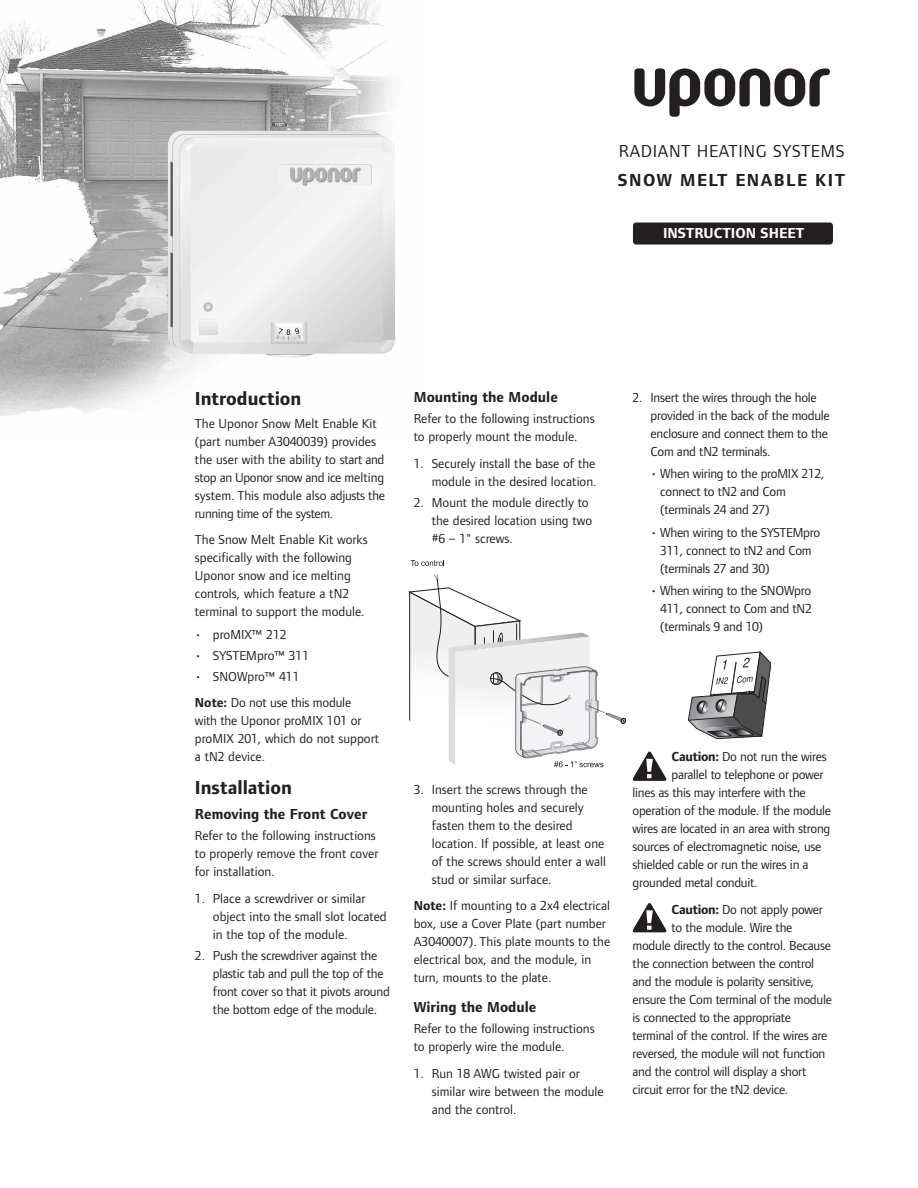
<style>
.page{position:relative;width:918px;height:1188px;background:#fff}
.page>*{position:absolute;margin:0;border:0;box-sizing:border-box;transform-origin:0 0}
.t1{font:700 19.5px "Foundry Form Sans";color:#231f20}
.t2{font:18px "Foundry Form Sans";letter-spacing:.035em;color:#231f20}
.t3{font:700 18px "Foundry Form Sans";letter-spacing:.08em;color:#231f20}
.t4{font:700 15px "Foundry Form Sans";color:#231f20}
.t5{font:700 15px "Foundry Form Sans";color:#fff}
.t6{font:13.5px/18px "Foundry Form Sans";letter-spacing:-.015em;color:#231f20}
.s1{font-weight:700}
</style>
<div class="page">
<img style="left:0;top:0;width:393px;height:416px">
<div style="left:633px;top:223px;width:200px;height:22px;background:#231f20;border-radius:3px"></div>
<svg style="left:634px;top:68px;width:196px;height:49px"></svg>
<img style="left:168px;top:131px;width:227px;height:227px">
<svg style="left:410px;top:574px;width:216px;height:193px"></svg>
<svg style="left:411px;top:560px;width:33px;height:6px"></svg>
<svg style="left:688px;top:652px;width:83px;height:87px"></svg>
<svg style="left:633px;top:751px;width:33px;height:30px"></svg>
<svg style="left:633px;top:903px;width:33px;height:29px"></svg>
<h2 class="t2" style="left:619px;top:144px;width:227px">RADIANT HEATING SYSTEMS</h2>
<h2 class="t3" style="left:618px;top:174px;width:229px">SNOW MELT ENABLE KIT</h2>
<p class="t5" style="left:663px;top:228px;width:143px">INSTRUCTION SHEET</p>
<h1 class="t1" style="left:195px;top:391px;width:108px">Introduction</h1>
<p class="t6" style="left:195px;top:415px;width:192px">The Uponor Snow Melt Enable Kit (part number A3040039) provides the user with the ability to start and stop an Uponor snow and ice melting system. This module also adjusts the running time of the system.</p>
<p class="t6" style="left:195px;top:532px;width:174px">The Snow Melt Enable Kit works specifically with the following<br>Uponor snow and ice melting controls, which feature a tN2 terminal to support the module.</p>
<p class="t6" style="left:195px;top:626px;width:93px">• proMIX™ 212</p>
<p class="t6" style="left:195px;top:647px;width:116px">• SYSTEMpro™ 311</p>
<p class="t6" style="left:195px;top:664px;width:158px;line-height:26.5px">• SNOWpro™ 411<br><span class="s1">Note:</span> Do not use this module</p>
<p class="t6" style="left:195px;top:713px;width:186px">with the Uponor proMIX 101 or proMIX 201, which do not support a tN2 device.</p>
<h1 class="t1" style="left:195px;top:780px;width:99px">Installation</h1>
<p class="t4" style="left:195px;top:808px;width:174px">Removing the Front Cover</p>
<p class="t6" style="left:195px;top:828px;width:185px">Refer to the following instructions to properly remove the front cover for installation.</p>
<p class="t6" style="left:213px;top:890px;width:175px;text-indent:-18px">1. Place a screwdriver or similar object into the small slot located in the top of the module.</p>
<p class="t6" style="left:213px;top:947px;width:178px;text-indent:-18px">2. Push the screwdriver against the plastic tab and pull the top of the front cover so that it pivots around the bottom edge of the module.</p>
<p class="t4" style="left:414px;top:391px;width:146px">Mounting the Module</p>
<p class="t6" style="left:414px;top:411px;width:182px">Refer to the following instructions to properly mount the module.</p>
<p class="t6" style="left:414px;top:455px;width:184px;text-align:right">1. Securely install the base of the module in the desired location.</p>
<p class="t6" style="left:432px;top:494px;width:162px;text-indent:-18px">2. Mount the module directly to the desired location using two #6 – 1" screws.</p>
<p class="t6" style="left:651px;top:390px;width:181px;text-indent:-18px">2. Insert the wires through the hole provided in the back of the module enclosure and connect them to the<br>Com and tN2 terminals.</p>
<p class="t6" style="left:660px;top:466px;width:166px;text-indent:-10px">• When wiring to the proMIX 212, connect to tN2 and Com (terminals 24 and 27)</p>
<p class="t6" style="left:660px;top:524px;width:161px;text-indent:-10px">• When wiring to the SYSTEMpro<br>311, connect to tN2 and Com (terminals 27 and 30)</p>
<p class="t6" style="left:660px;top:582px;width:153px;text-align:justify;text-indent:-10px">• When wiring to the SNOWpro 411, connect to Com and tN2 (terminals 9 and 10)</p>
<p class="t6" style="left:432px;top:781px;width:176px;text-indent:-18px">3. Insert the screws through the mounting holes and securely fasten them to the desired location. If possible, at least one of the screws should enter a wall stud or similar surface.</p>
<p class="t6" style="left:414px;top:898px;width:198px"><span class="s1">Note:</span> If mounting to a 2x4 electrical box, use a Cover Plate (part number A3040007). This plate mounts to the electrical box, and the module, in turn, mounts to the plate.</p>
<p class="t4" style="left:414px;top:1001px;width:124px">Wiring the Module</p>
<p class="t6" style="left:414px;top:1021px;width:182px">Refer to the following instructions to properly wire the module.</p>
<p class="t6" style="left:432px;top:1065px;width:174px;text-indent:-18px">1. Run 18 AWG twisted pair or similar wire between the module and the control.</p>
<p class="t6" style="left:672px;top:749px;width:157px"><span class="s1">Caution:</span> Do not run the wires</p>
<p class="t6" style="left:672px;top:767px;width:153px">parallel to telephone or power</p>
<p class="t6" style="left:633px;top:785px;width:175px">lines as this may interfere with the</p>
<p class="t6" style="left:633px;top:803px;width:200px">operation of the module. If the module</p>
<p class="t6" style="left:633px;top:821px;width:199px">wires are located in an area with strong</p>
<p class="t6" style="left:633px;top:839px;width:190px">sources of electromagnetic noise, use</p>
<p class="t6" style="left:633px;top:857px;width:178px">shielded cable or run the wires in a</p>
<p class="t6" style="left:633px;top:875px;width:127px">grounded metal conduit.</p>
<p class="t6" style="left:672px;top:901px;width:153px"><span class="s1">Caution:</span> Do not apply power</p>
<p class="t6" style="left:672px;top:919px;width:122px">to the module. Wire the</p>
<p class="t6" style="left:633px;top:937px;width:200px">module directly to the control. Because</p>
<p class="t6" style="left:633px;top:955px;width:183px">the connection between the control</p>
<p class="t6" style="left:633px;top:973px;width:183px">and the module is polarity sensitive,</p>
<p class="t6" style="left:633px;top:991px;width:201px">ensure the Com terminal of the module</p>
<p class="t6" style="left:633px;top:1009px;width:160px">is connected to the appropriate</p>
<p class="t6" style="left:633px;top:1027px;width:196px">terminal of the control. If the wires are</p>
<p class="t6" style="left:633px;top:1045px;width:194px">reversed, the module will not function</p>
<p class="t6" style="left:633px;top:1063px;width:176px">and the control will display a short</p>
<p class="t6" style="left:633px;top:1081px;width:157px">circuit error for the tN2 device.</p>
</div>
